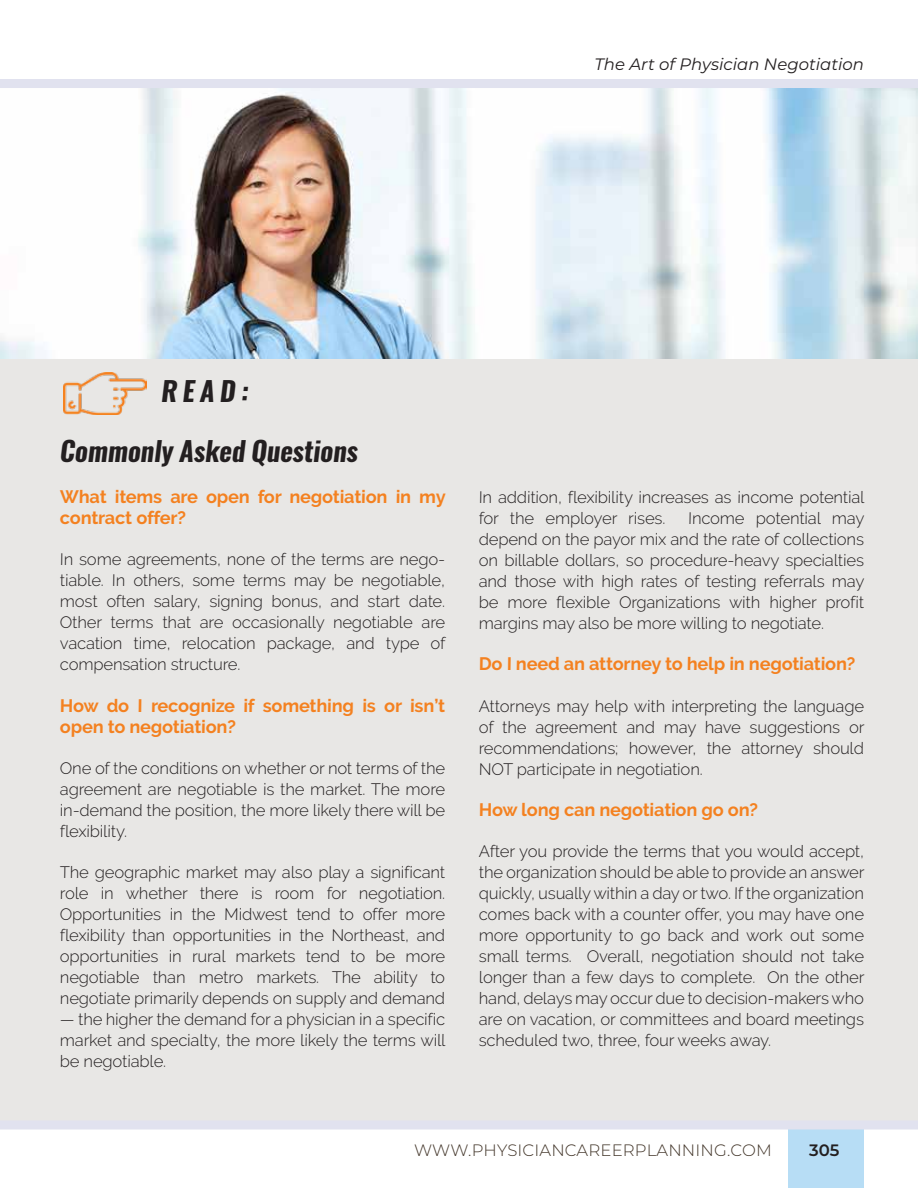
<style>
.page{position:relative;width:918px;height:1188px;background:#fff}
.page>*{position:absolute;margin:0;border:0;box-sizing:border-box;transform-origin:0 0}
.t1{font:italic 700 27px "Oswald";letter-spacing:-.005em;color:#231f20}
.t2{font:700 18px/21px "Raleway";letter-spacing:-.005em;color:#f48120}
.t3{font:300 16.5px/21px "Raleway";letter-spacing:-.005em;color:#231f20;text-align:justify}
.t4{font:300 16.5px "Montserrat";letter-spacing:.01em;color:#43362a}
.t5{font:italic 16.5px "Montserrat";color:#231f20}
.t6{font:600 16.5px "Montserrat";color:#231f20}
</style>
<div class="page">
<div style="left:0;top:84px;width:918px;height:1041px;background:#e8e7e5"></div>
<img style="left:0;top:88px;width:918px;height:271px">
<div style="left:0;top:79px;width:918px;height:9px;background:#e1e2ef"></div>
<img style="left:64px;top:373px;width:82px;height:42px">
<div style="left:788px;top:1125px;width:76px;height:63px;background:#b7ddf5"></div>
<div style="left:0;top:1121px;width:918px;height:9px;background:#e1e2ef"></div>
<p class="t5" style="left:594px;top:53px;width:271px">The Art of Physician Negotiation</p>
<h1 class="t1" style="left:161px;top:372px;width:89px">READ:</h1>
<h1 class="t1" style="left:60px;top:432px;width:300px">Commonly Asked Questions</h1>
<p class="t2" style="left:60px;top:486px;width:387px">What items are open for negotiation in my contract offer?</p>
<p class="t3" style="left:60px;top:549px;width:387px">In some agreements, none of the terms are nego&shy;tiable. In others, some terms may be negotiable, most often salary, signing bonus, and start date.<br>Other terms that are occasionally negotiable are vacation time, relocation package, and type of compensation structure.</p>
<p class="t2" style="left:60px;top:695px;width:387px">How do I recognize if something is or isn’t open to negotiation?</p>
<p class="t3" style="left:60px;top:757px;width:387px">One of the conditions on whether or not terms of the agreement are negotiable is the market. The more in-demand the position, the more likely there will be flexibility.</p>
<p class="t3" style="left:60px;top:862px;width:387px">The geographic market may also play a significant role in whether there is room for negotiation.<br>Opportunities in the Midwest tend to offer more flexibility than opportunities in the Northeast, and opportunities in rural markets tend to be more negotiable than metro markets. The ability to negotiate primarily depends on supply and demand</p>
<p class="t3" style="left:60px;top:1009px;width:387px">— the higher the demand for a physician in a specific market and specialty, the more likely the terms will be negotiable.</p>
<p class="t3" style="left:479px;top:487px;width:387px">In addition, flexibility increases as income potential for the employer rises.</p>
<p class="t3" style="left:479px;top:508px;width:387px;text-indent:209px">Income potential may depend on the payor mix and the rate of collections on billable dollars, so procedure-heavy specialties and those with high rates of testing referrals may be more flexible Organizations with higher profit margins may also be more willing to negotiate.</p>
<p class="t2" style="left:479px;top:654px;width:378px">Do I need an attorney to help in negotiation?</p>
<p class="t3" style="left:479px;top:695px;width:387px">Attorneys may help with interpreting the language of the agreement and may have suggestions or recommendations; however, the attorney should NOT participate in negotiation.</p>
<p class="t2" style="left:479px;top:799px;width:281px">How long can negotiation go on?</p>
<p class="t3" style="left:479px;top:841px;width:387px">After you provide the terms that you would accept, the organization should be able to provide an answer quickly, usually within a day or two. If the organization comes back with a counter offer, you may have one more opportunity to go back and work out some small terms. Overall, negotiation should not take longer than a few days to complete. On the other hand, delays may occur due to decision-makers who are on vacation, or committees and board meetings scheduled two, three, four weeks away.</p>
<p class="t4" style="left:414px;top:1139px;width:359px">WWW.PHYSICIANCAREERPLANNING.COM</p>
<p class="t6" style="left:809px;top:1138px;width:32px">305</p>
</div>
